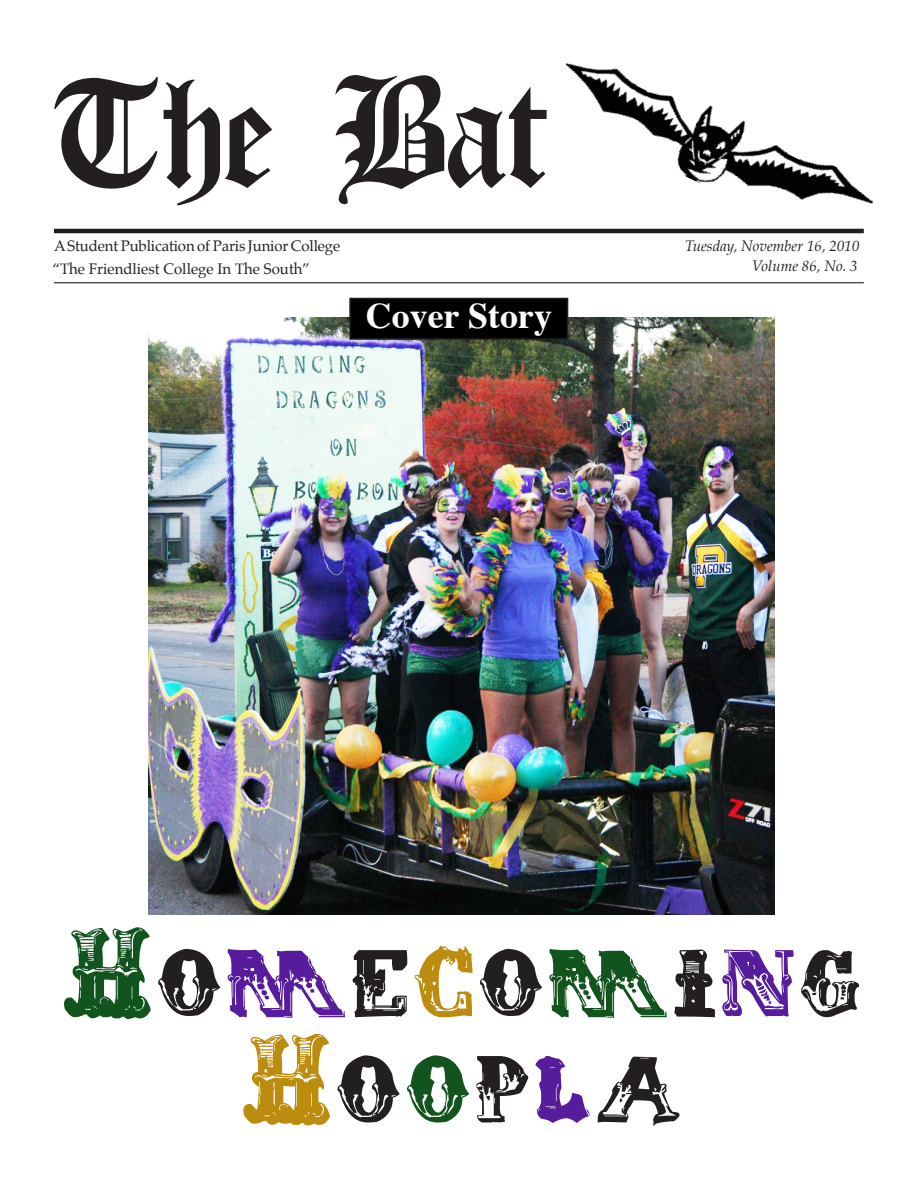
<style>
.page{position:relative;width:918px;height:1188px;background:#fff}
.page>*{position:absolute;margin:0;border:0;box-sizing:border-box;transform-origin:0 0}
._2_col_headline{font:144px "Old English Gothic";color:#231f20}
.t1{font:108px "Eminent";color:#231f20}
.t2{font:700 36px "Times";color:#fff}
.t3{font:15px "Palatino";letter-spacing:-.01em;color:#231f20}
.t4{font:italic 15px "Palatino";color:#231f20}
.s1{color:#11541d}
.s2{color:#571c9c}
.s3{color:#bc8c0e}
</style>
<div class="page">
<img style="left:149px;top:318px;width:625px;height:597px">
<svg style="left:520px;top:228px;width:344px;height:90px"></svg>
<img style="left:545px;top:63px;width:328px;height:193px">
<hr style="left:54px;top:229px;width:810px;height:4px;background:#231f20">
<hr style="left:54px;top:282px;width:810px;height:1px;background:#231f20">
<div style="left:350px;top:298px;width:218px;height:41px;background:#000"></div>
<div style="left:349px;top:298px;width:219px;height:42px;border:2px solid #231f20"></div>
<p class="_2_col_headline" style="left:54px;top:54px;width:499px">The Bat</p>
<p class="t3" style="left:54px;top:233px;width:288px">A Student Publication of Paris Junior College</p>
<p class="t3" style="left:52px;top:256px;width:259px">“The Friendliest College In The South”</p>
<p class="t4" style="left:752px;top:254px;width:107px">Volume 86, No. 3</p>
<p class="t4" style="left:685px;top:234px;width:176px">Tuesday, November 16, 2010</p>
<p class="t2" style="left:366px;top:281px;width:188px">Cover Story</p>
<p class="t1" style="left:61px;top:915px;width:804px"><span class="s1">H</span>o<span class="s2">m</span>e<span class="s3">c</span>o<span class="s1">m</span>i<span class="s2">n</span>g</p>
<p class="t1" style="left:240px;top:1021px;width:445px"><span class="s3">H</span>o<span class="s1">o</span>p<span class="s2">l</span>a</p>
</div>
